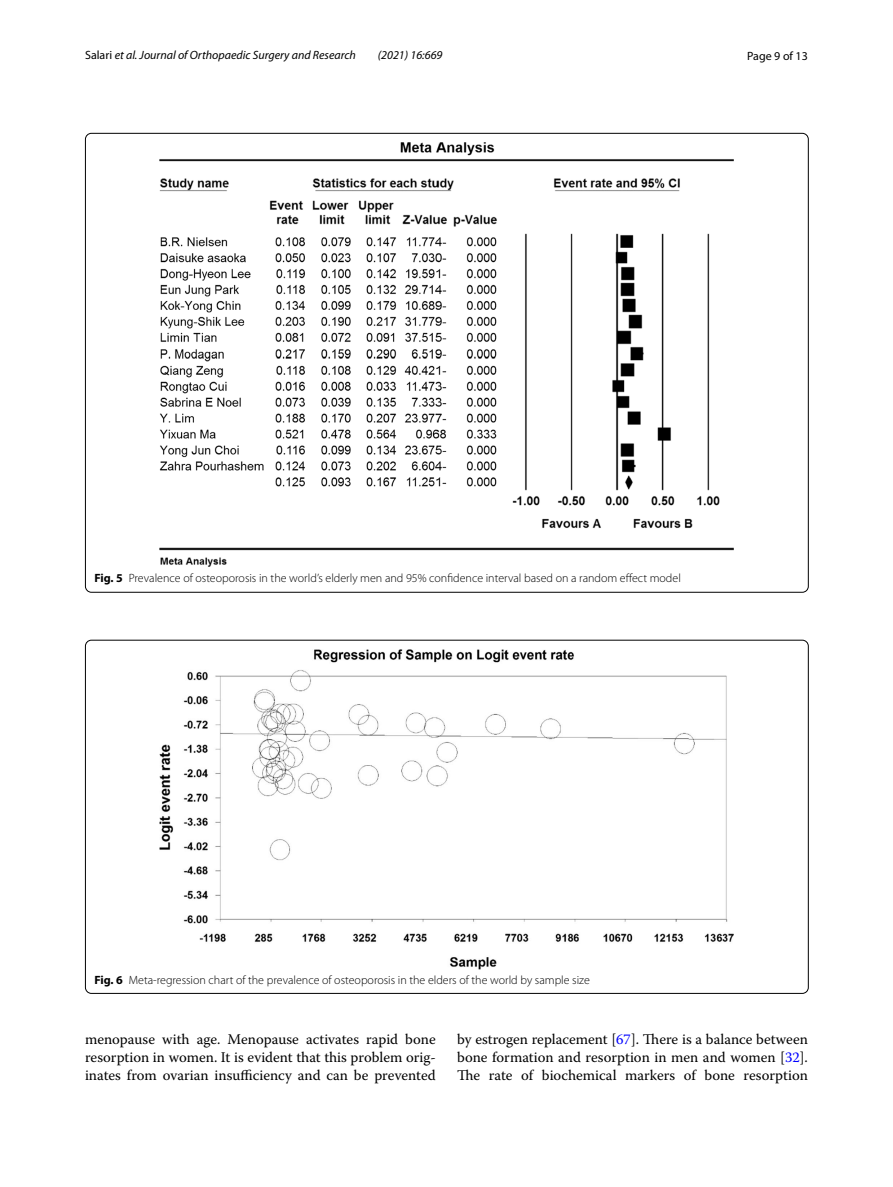
<style>
.page{position:relative;width:893px;height:1187px;background:#fff}
.page>*{position:absolute;margin:0;border:0;box-sizing:border-box;transform-origin:0 0}
.t1{font:14.7px/18px "Warnock Pro";color:#000;text-align:justify}
.t2{font:300 12px "Myriad Pro";color:#000}
.t3{font:italic 12px "Myriad Pro";color:#000}
.t4{font:12px "Myriad Pro";color:#000}
.s1{font-style:normal}
.s2{font-weight:700}
.s3{color:#00f}
</style>
<div class="page">
<img style="left:160px;top:142px;width:574px;height:425px">
<img style="left:160px;top:649px;width:574px;height:319px">
<p class="t3" style="left:85px;top:48px;width:272px"><span class="s1">Salari</span> et al. Journal of Orthopaedic Surgery and Research</p>
<p class="t3" style="left:378px;top:48px;width:66px">(2021) 16:669</p>
<p class="t4" style="left:747px;top:48px;width:62px">Page 9 of 13</p>
<p class="t2" style="left:94px;top:571px;width:588px"><span class="s2">Fig. 5</span> Prevalence of osteoporosis in the world’s elderly men and 95% confidence interval based on a random effect model</p>
<p class="t2" style="left:94px;top:973px;width:497px"><span class="s2">Fig. 6</span> Meta-regression chart of the prevalence of osteoporosis in the elders of the world by sample size</p>
<p class="t1" style="left:85px;top:1029px;width:352px">menopause with age. Menopause activates rapid bone resorption in women. It is evident that this problem orig&shy;inates from ovarian insufficiency and can be prevented</p>
<p class="t1" style="left:457px;top:1029px;width:352px">by estrogen replacement [<span class="s3">67</span>]. There is a balance between bone formation and resorption in men and women [<span class="s3">32</span>].<br>The rate of biochemical markers of bone resorption</p>
</div>
